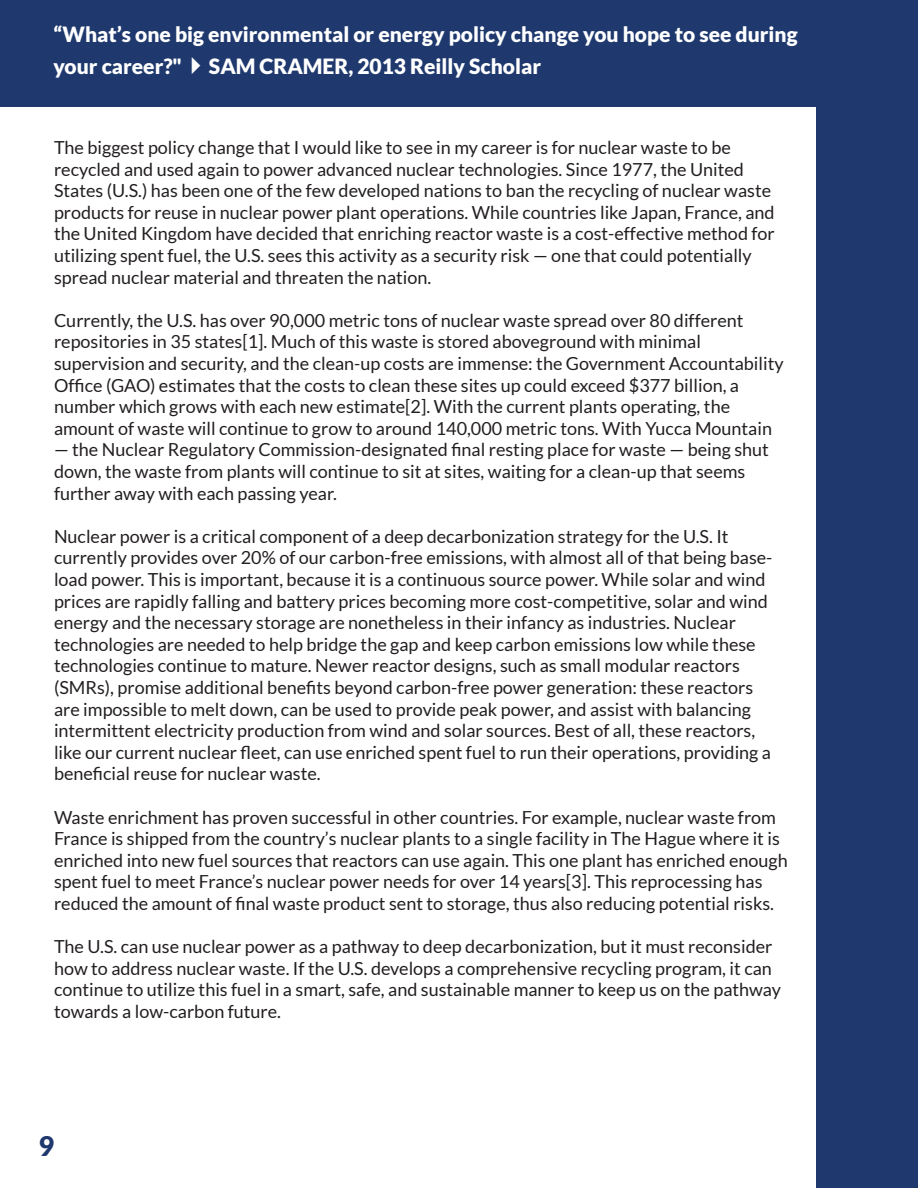
<style>
.page{position:relative;width:918px;height:1188px;background:#fff}
.page>*{position:absolute;margin:0;border:0;box-sizing:border-box;transform-origin:0 0}
.t1{font:900 27px "Lato";color:#1f396e}
.t2{font:900 21px/32.4px "Lato";color:#fff}
.t3{font:18px/21.6px "Lato";color:#231f20}
</style>
<div class="page">
<div style="left:0;top:0;width:918px;height:107px;background:#1f396e"></div>
<div style="left:817px;top:96px;width:101px;height:1092px;background:#1f396e"></div>
<p class="t2" style="left:53px;top:17px;width:746px">“What’s one big environmental or energy policy change you hope to see during your career?"✔SAM CRAMER, 2013 Reilly Scholar</p>
<p class="t3" style="left:54px;top:137px;width:722px">The biggest policy change that I would like to see in my career is for nuclear waste to be recycled and used again to power advanced nuclear technologies. Since 1977, the United States (U.S.) has been one of the few developed nations to ban the recycling of nuclear waste products for reuse in nuclear power plant operations. While countries like Japan, France, and the United Kingdom have decided that enriching reactor waste is a cost-effective method for utilizing spent fuel, the U.S. sees this activity as a security risk — one that could potentially spread nuclear material and threaten the nation.</p>
<p class="t3" style="left:54px;top:309px;width:731px">Currently, the U.S. has over 90,000 metric tons of nuclear waste spread over 80 different repositories in 35 states[1]. Much of this waste is stored aboveground with minimal supervision and security, and the clean-up costs are immense: the Government Accountability Office (GAO) estimates that the costs to clean these sites up could exceed $377 billion, a number which grows with each new estimate[2]. With the current plants operating, the amount of waste will continue to grow to around 140,000 metric tons. With Yucca Mountain</p>
<p class="t3" style="left:54px;top:439px;width:717px">— the Nuclear Regulatory Commission-designated final resting place for waste — being shut down, the waste from plants will continue to sit at sites, waiting for a clean-up that seems further away with each passing year.</p>
<p class="t3" style="left:54px;top:525px;width:720px">Nuclear power is a critical component of a deep decarbonization strategy for the U.S. It currently provides over 20% of our carbon-free emissions, with almost all of that being base&shy;load power. This is important, because it is a continuous source power. While solar and wind prices are rapidly falling and battery prices becoming more cost-competitive, solar and wind energy and the necessary storage are nonetheless in their infancy as industries. Nuclear technologies are needed to help bridge the gap and keep carbon emissions low while these technologies continue to mature. Newer reactor designs, such as small modular reactors (SMRs), promise additional benefits beyond carbon-free power generation: these reactors are impossible to melt down, can be used to provide peak power, and assist with balancing intermittent electricity production from wind and solar sources. Best of all, these reactors, like our current nuclear fleet, can use enriched spent fuel to run their operations, providing a beneficial reuse for nuclear waste.</p>
<p class="t3" style="left:54px;top:806px;width:735px">Waste enrichment has proven successful in other countries. For example, nuclear waste from France is shipped from the country’s nuclear plants to a single facility in The Hague where it is enriched into new fuel sources that reactors can use again. This one plant has enriched enough spent fuel to meet France’s nuclear power needs for over 14 years[3]. This reprocessing has reduced the amount of final waste product sent to storage, thus also reducing potential risks.</p>
<p class="t3" style="left:54px;top:936px;width:728px">The U.S. can use nuclear power as a pathway to deep decarbonization, but it must reconsider how to address nuclear waste. If the U.S. develops a comprehensive recycling program, it can continue to utilize this fuel in a smart, safe, and sustainable manner to keep us on the pathway towards a low-carbon future.</p>
<p class="t1" style="left:38px;top:1130px;width:17px">9</p>
</div>
